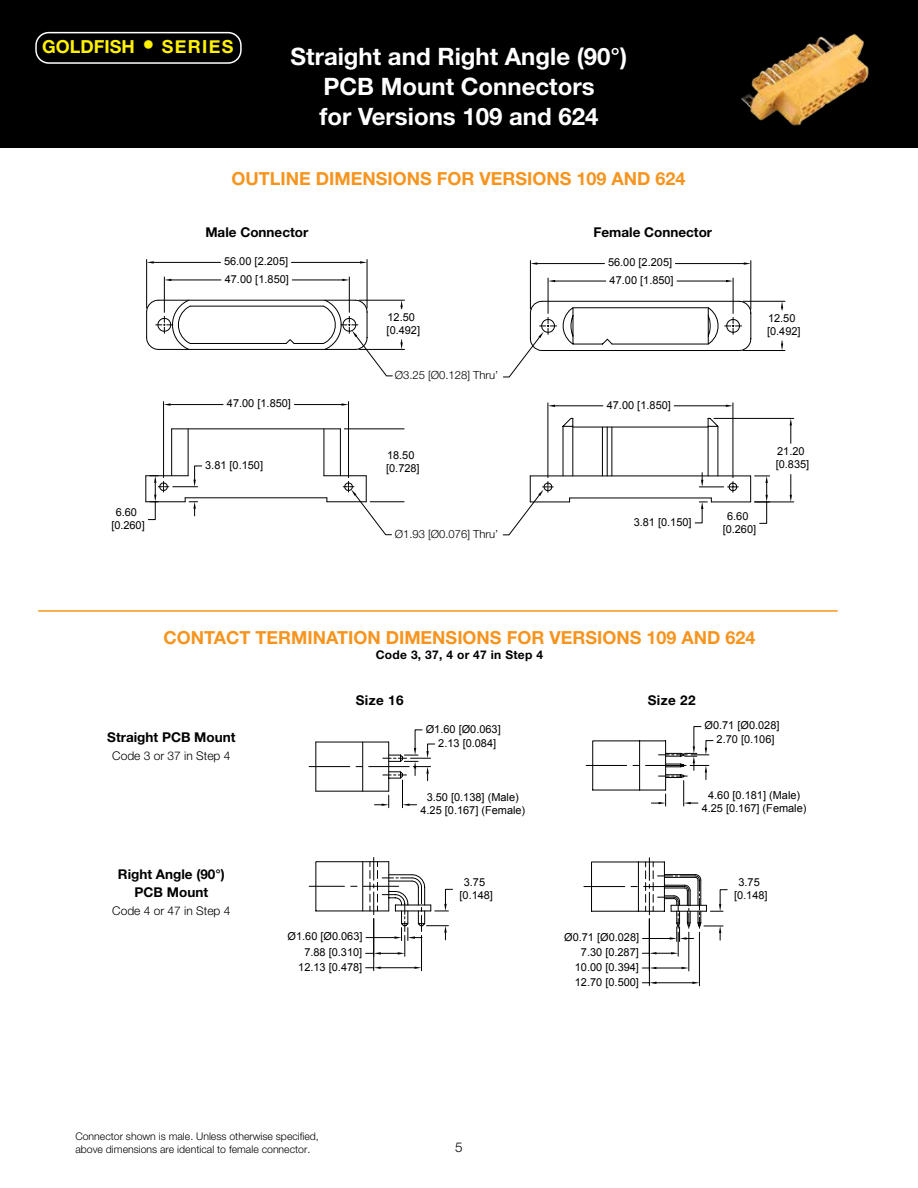
<style>
.page{position:relative;width:918px;height:1188px;background:#fff}
.page>*{position:absolute;margin:0;border:0;box-sizing:border-box;transform-origin:0 0}
.t1{font:700 24px/30px "Helvetica Neue LT Std";color:#fff;text-align:center}
.t2{font:700 18px "Helvetica Neue LT Std";color:#f7941e}
.t3{font:700 18px "Helvetica Neue LT Std";color:#fff200}
.t4{font:700 13.5px/18px "Helvetica Neue LT Std";color:#000;text-align:center}
.t5{font:300 13.5px "Helvetica Neue LT Std";color:#000}
.t6{font:300 12px "Helvetica Neue LT Std";color:#000}
.t7{font:700 12px "Helvetica Neue LT Std";letter-spacing:.025em;color:#000}
.t8{font:300 11.25px "Helvetica Neue LT Std";color:#000}
.t9{font:10.95px/13.2px "Arial";color:#000}
.t10{font:300 10.5px/12.6px "Helvetica Neue LT Std";color:#000}
.s1{font-size:24px}
.s2{font-family:"Helvetica Neue"}
</style>
<div class="page">
<div style="left:0;top:0;width:918px;height:148px;background:#000"></div>
<img style="left:741px;top:33px;width:128px;height:93px">
<div style="left:35px;top:32px;width:207px;height:32px;border:2px solid #fff;border-radius:13px"></div>
<hr style="left:146px;top:260px;width:1px;height:48px;background:#000">
<hr style="left:367px;top:260px;width:1px;height:48px;background:#000">
<hr style="left:154px;top:262px;width:67px;height:1px;background:#000">
<hr style="left:291px;top:262px;width:69px;height:1px;background:#000">
<svg style="left:147px;top:261px;width:7px;height:3px"></svg>
<svg style="left:360px;top:261px;width:7px;height:3px"></svg>
<hr style="left:359px;top:349px;width:46px;height:1px;background:#000">
<hr style="left:359px;top:300px;width:46px;height:1px;background:#000">
<svg style="left:400px;top:340px;width:3px;height:9px"></svg>
<svg style="left:400px;top:300px;width:3px;height:9px"></svg>
<hr style="left:164px;top:277px;width:1px;height:35px;background:#000">
<hr style="left:349px;top:277px;width:1px;height:35px;background:#000">
<hr style="left:171px;top:280px;width:50px;height:1px;background:#000">
<hr style="left:292px;top:280px;width:50px;height:1px;background:#000">
<svg style="left:164px;top:279px;width:7px;height:2px"></svg>
<svg style="left:342px;top:279px;width:7px;height:2px"></svg>
<svg style="left:146px;top:299px;width:247px;height:77px"></svg>
<hr style="left:530px;top:261px;width:1px;height:48px;background:#000">
<hr style="left:751px;top:261px;width:1px;height:48px;background:#000">
<hr style="left:537px;top:263px;width:67px;height:1px;background:#000">
<hr style="left:675px;top:263px;width:69px;height:1px;background:#000">
<svg style="left:530px;top:262px;width:7px;height:3px"></svg>
<svg style="left:744px;top:262px;width:7px;height:3px"></svg>
<hr style="left:743px;top:350px;width:42px;height:1px;background:#000">
<hr style="left:743px;top:301px;width:42px;height:1px;background:#000">
<svg style="left:781px;top:341px;width:2px;height:9px"></svg>
<svg style="left:781px;top:301px;width:2px;height:9px"></svg>
<hr style="left:548px;top:278px;width:1px;height:35px;background:#000">
<hr style="left:733px;top:278px;width:1px;height:35px;background:#000">
<hr style="left:555px;top:281px;width:51px;height:1px;background:#000">
<hr style="left:677px;top:281px;width:49px;height:1px;background:#000">
<svg style="left:548px;top:280px;width:7px;height:2px"></svg>
<svg style="left:726px;top:280px;width:7px;height:2px"></svg>
<svg style="left:503px;top:300px;width:249px;height:77px"></svg>
<hr style="left:172px;top:428px;width:168px;height:1px;background:#000">
<hr style="left:171px;top:429px;width:1px;height:47px;background:#000">
<hr style="left:188px;top:429px;width:1px;height:47px;background:#000">
<hr style="left:340px;top:429px;width:1px;height:47px;background:#000">
<hr style="left:324px;top:429px;width:1px;height:47px;background:#000">
<hr style="left:370px;top:502px;width:34px;height:1px;background:#000">
<hr style="left:344px;top:429px;width:60px;height:1px;background:#000">
<hr style="left:163px;top:402px;width:1px;height:75px;background:#000">
<hr style="left:348px;top:402px;width:1px;height:75px;background:#000">
<hr style="left:171px;top:404px;width:52px;height:1px;background:#000">
<hr style="left:294px;top:404px;width:47px;height:1px;background:#000">
<svg style="left:164px;top:403px;width:7px;height:3px"></svg>
<svg style="left:341px;top:403px;width:7px;height:3px"></svg>
<svg style="left:145px;top:466px;width:247px;height:69px"></svg>
<hr style="left:755px;top:502px;width:39px;height:1px;background:#000">
<hr style="left:714px;top:418px;width:80px;height:1px;background:#000">
<svg style="left:790px;top:474px;width:2px;height:28px"></svg>
<svg style="left:790px;top:418px;width:2px;height:25px"></svg>
<hr style="left:548px;top:403px;width:1px;height:75px;background:#000">
<hr style="left:733px;top:403px;width:1px;height:75px;background:#000">
<hr style="left:555px;top:406px;width:48px;height:1px;background:#000">
<hr style="left:674px;top:406px;width:52px;height:1px;background:#000">
<svg style="left:548px;top:405px;width:7px;height:2px"></svg>
<svg style="left:726px;top:405px;width:7px;height:2px"></svg>
<svg style="left:503px;top:417px;width:267px;height:118px"></svg>
<hr style="left:316px;top:791px;width:73px;height:1px;background:#000">
<hr style="left:316px;top:742px;width:73px;height:1px;background:#000">
<hr style="left:315px;top:742px;width:1px;height:49px;background:#000">
<hr style="left:309px;top:766px;width:41px;height:1px;background:#000">
<svg style="left:356px;top:730px;width:79px;height:78px"></svg>
<svg style="left:586px;top:726px;width:127px;height:80px"></svg>
<hr style="left:421px;top:935px;width:1px;height:36px;background:#000">
<hr style="left:373px;top:919px;width:1px;height:52px;background:#000">
<hr style="left:381px;top:967px;width:33px;height:1px;background:#000">
<svg style="left:414px;top:967px;width:7px;height:2px"></svg>
<svg style="left:366px;top:967px;width:15px;height:2px"></svg>
<svg style="left:309px;top:857px;width:144px;height:100px"></svg>
<hr style="left:584px;top:886px;width:41px;height:1px;background:#000">
<hr style="left:689px;top:932px;width:1px;height:39px;background:#000">
<svg style="left:642px;top:967px;width:47px;height:2px"></svg>
<hr style="left:699px;top:932px;width:1px;height:54px;background:#000">
<hr style="left:649px;top:919px;width:1px;height:67px;background:#000">
<hr style="left:657px;top:983px;width:35px;height:1px;background:#000">
<svg style="left:692px;top:982px;width:7px;height:2px"></svg>
<svg style="left:642px;top:982px;width:15px;height:2px"></svg>
<svg style="left:591px;top:858px;width:137px;height:98px"></svg>
<hr style="left:38px;top:610px;width:800px;height:2px;background:#f7941e">
<h2 class="t3" style="left:42px;top:36px;width:193px">GOLDFISH <span class="s1">•</span> <span class="s2">SERIES</span></h2>
<h1 class="t1" style="left:291px;top:41px;width:338px">Straight and Right Angle (90°)<br>PCB Mount Connectors<br>for Versions 109 and 624</h1>
<h2 class="t2" style="left:231px;top:167px;width:456px">OUTLINE DIMENSIONS FOR VERSIONS 109 AND 624</h2>
<p class="t4" style="left:205px;top:223px;width:104px">Male Connector</p>
<p class="t4" style="left:594px;top:223px;width:120px">Female Connector</p>
<p class="t9" style="left:111px;top:505px;width:35px;text-align:center">6.60 [0.260]</p>
<p class="t9" style="left:224px;top:255px;width:66px">56.00 [2.205]</p>
<p class="t9" style="left:225px;top:273px;width:66px">47.00 [1.850]</p>
<p class="t9" style="left:227px;top:397px;width:66px">47.00 [1.850]</p>
<p class="t9" style="left:205px;top:458px;width:59px">3.81 [0.150]</p>
<p class="t9" style="left:387px;top:310px;width:35px">12.50 [0.492]</p>
<p class="t8" style="left:395px;top:368px;width:105px">Ø3.25 [Ø0.128] Thru’</p>
<p class="t9" style="left:386px;top:449px;width:35px">18.50 [0.728]</p>
<p class="t8" style="left:395px;top:527px;width:105px">Ø1.93 [Ø0.076] Thru’</p>
<p class="t9" style="left:608px;top:256px;width:66px">56.00 [2.205]</p>
<p class="t9" style="left:610px;top:274px;width:66px">47.00 [1.850]</p>
<p class="t9" style="left:767px;top:311px;width:35px">12.50 [0.492]</p>
<p class="t9" style="left:607px;top:398px;width:66px">47.00 [1.850]</p>
<p class="t9" style="left:634px;top:515px;width:59px">3.81 [0.150]</p>
<p class="t9" style="left:723px;top:509px;width:35px;text-align:center">6.60 [0.260]</p>
<p class="t9" style="left:776px;top:445px;width:35px">21.20 [0.835]</p>
<h2 class="t2" style="left:163px;top:627px;width:594px">CONTACT TERMINATION DIMENSIONS FOR VERSIONS 109 AND 624</h2>
<p class="t7" style="left:376px;top:648px;width:169px">Code 3, 37, 4 or 47 in Step 4</p>
<p class="t4" style="left:356px;top:691px;width:49px">Size 16</p>
<p class="t4" style="left:648px;top:691px;width:49px">Size 22</p>
<p class="t4" style="left:107px;top:728px;width:130px">Straight PCB Mount</p>
<p class="t6" style="left:112px;top:749px;width:120px">Code 3 or 37 in Step 4</p>
<p class="t4" style="left:118px;top:865px;width:108px">Right Angle (90°)<br>PCB Mount</p>
<p class="t6" style="left:112px;top:903px;width:120px">Code 4 or 47 in Step 4</p>
<p class="t9" style="left:288px;top:930px;width:76px">Ø1.60 [Ø0.063]</p>
<p class="t9" style="left:304px;top:946px;width:59px">7.88 [0.310]</p>
<p class="t9" style="left:298px;top:960px;width:66px">12.13 [0.478]</p>
<p class="t9" style="left:438px;top:722px;width:64px;line-height:14.1px;text-indent:-13px">Ø1.60 [Ø0.063]<br>2.13 [0.084]</p>
<p class="t9" style="left:420px;top:790px;width:106px;text-align:center">3.50 [0.138] (Male)<br>4.25 [0.167] (Female)</p>
<p class="t9" style="left:460px;top:875px;width:35px;text-align:center">3.75 [0.148]</p>
<p class="t9" style="left:564px;top:931px;width:77px">Ø0.71 [Ø0.028]</p>
<p class="t9" style="left:575px;top:960px;width:66px;line-height:14.7px">10.00 [0.394]<br>12.70 [0.500]</p>
<p class="t9" style="left:581px;top:946px;width:59px">7.30 [0.287]</p>
<p class="t10" style="left:75px;top:1130px;width:245px">Connector shown is male. Unless otherwise specified, above dimensions are identical to female connector.</p>
<p class="t5" style="left:455px;top:1139px;width:9px">5</p>
<p class="t9" style="left:705px;top:719px;width:77px">Ø0.71 [Ø0.028]</p>
<p class="t9" style="left:717px;top:733px;width:59px">2.70 [0.106]</p>
<p class="t9" style="left:702px;top:789px;width:106px;text-align:center">4.60 [0.181] (Male)<br>4.25 [0.167] (Female)</p>
<p class="t9" style="left:734px;top:876px;width:35px;text-align:center">3.75 [0.148]</p>
</div>
